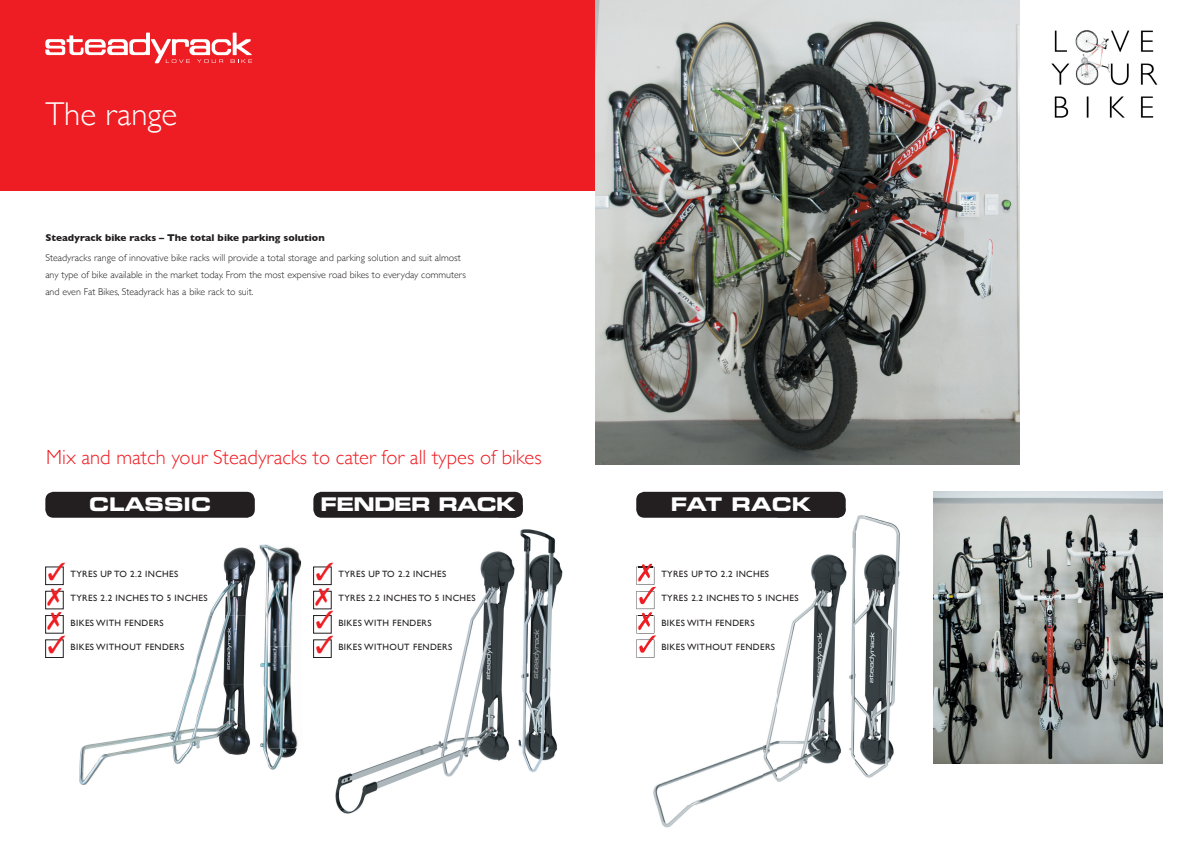
<style>
.page{position:relative;width:1191px;height:842px;background:#fff}
.page>*{position:absolute;margin:0;border:0;box-sizing:border-box;transform-origin:0 0}
.t1{font:300 33px "Gill Sans";color:#fff}
.t2{font:300 20.5px "Gill Sans";color:#ee1d23}
.t3{font:18.8px "Eurostile Bold Extended Two";letter-spacing:-.04em;color:#fff}
.t4{font:18.8px "Eurostile Bold Extended Two";color:#fff}
.t5{font:300 10px/17px "Gill Sans";color:#231f20}
.t6{font:700 10px "Gill Sans";color:#231f20}
.t7{font:9.1px "Gill Sans";letter-spacing:.04em;color:#231f20}
</style>
<div class="page">
<div style="left:0;top:0;width:595px;height:190px;background:#ee1d23"></div>
<svg style="left:45px;top:33px;width:207px;height:30px"></svg>
<img style="left:1051px;top:30px;width:107px;height:88px">
<div style="left:45px;top:492px;width:210px;height:26px;background:#231f20;border-radius:8px"></div>
<div style="left:313px;top:492px;width:210px;height:26px;background:#231f20;border-radius:8px"></div>
<div style="left:636px;top:492px;width:209px;height:26px;background:#231f20;border-radius:8px"></div>
<img style="left:54px;top:547px;width:202px;height:207px">
<img style="left:79px;top:754px;width:164px;height:31px">
<img style="left:259px;top:544px;width:43px;height:102px">
<img style="left:267px;top:646px;width:31px;height:124px">
<img style="left:259px;top:546px;width:8px;height:214px">
<img style="left:520px;top:529px;width:43px;height:77px">
<img style="left:521px;top:606px;width:36px;height:167px">
<img style="left:498px;top:504px;width:25px;height:14px">
<img style="left:498px;top:504px;width:17px;height:7px">
<img style="left:432px;top:551px;width:66px;height:195px">
<img style="left:335px;top:746px;width:163px;height:67px">
<img style="left:498px;top:546px;width:23px;height:215px">
<div style="left:45px;top:567px;width:18px;height:18px;border:1px solid #231f20"></div>
<div style="left:313px;top:567px;width:18px;height:18px;border:1px solid #231f20"></div>
<div style="left:45px;top:591px;width:18px;height:18px;border:1px solid #231f20"></div>
<div style="left:313px;top:591px;width:18px;height:18px;border:1px solid #231f20"></div>
<svg style="left:636px;top:591px;width:3px;height:18px"></svg>
<div style="left:45px;top:615px;width:18px;height:18px;border:1px solid #231f20"></div>
<div style="left:45px;top:640px;width:18px;height:18px;border:1px solid #231f20"></div>
<div style="left:313px;top:615px;width:18px;height:18px;border:1px solid #231f20"></div>
<div style="left:313px;top:640px;width:18px;height:18px;border:1px solid #231f20"></div>
<svg style="left:636px;top:640px;width:3px;height:18px"></svg>
<img style="left:595px;top:0;width:424px;height:465px">
<img style="left:933px;top:492px;width:229px;height:271px">
<img style="left:639px;top:564px;width:138px;height:264px">
<img style="left:639px;top:604px;width:15px;height:5px">
<img style="left:639px;top:653px;width:15px;height:5px">
<img style="left:639px;top:563px;width:13px;height:4px">
<svg style="left:636px;top:567px;width:18px;height:18px"></svg>
<img style="left:639px;top:587px;width:17px;height:17px">
<img style="left:639px;top:591px;width:15px;height:13px">
<img style="left:639px;top:612px;width:13px;height:3px">
<svg style="left:636px;top:615px;width:18px;height:18px"></svg>
<img style="left:639px;top:635px;width:17px;height:18px">
<img style="left:639px;top:640px;width:15px;height:13px">
<img style="left:845px;top:508px;width:55px;height:69px">
<img style="left:855px;top:577px;width:44px;height:201px">
<img style="left:777px;top:511px;width:68px;height:7px">
<img style="left:777px;top:508px;width:34px;height:3px">
<img style="left:777px;top:549px;width:78px;height:233px">
<svg style="left:48px;top:562px;width:17px;height:18px"></svg>
<svg style="left:316px;top:566px;width:16px;height:14px"></svg>
<svg style="left:47px;top:587px;width:14px;height:19px"></svg>
<svg style="left:47px;top:612px;width:18px;height:41px"></svg>
<svg style="left:315px;top:590px;width:17px;height:63px"></svg>
<h1 class="t1" style="left:45px;top:88px;width:134px">The range</h1>
<p class="t6" style="left:45px;top:230px;width:281px">Steadyrack bike racks – The total bike parking solution</p>
<p class="t5" style="left:45px;top:249px;width:422px">Steadyracks range of innovative bike racks will provide a total storage and parking solution and suit almost any type of bike available in the market today. From the most expensive road bikes to everyday commuters and even Fat Bikes, Steadyrack has a bike rack to suit.</p>
<h2 class="t2" style="left:46px;top:441px;width:497px">Mix and match your Steadyracks to cater for all types of bikes</h2>
<h3 class="t4" style="left:89px;top:491px;width:123px">CLASSIC</h3>
<h3 class="t3" style="left:320px;top:491px;width:197px">FENDER RACK</h3>
<h3 class="t3" style="left:671px;top:491px;width:142px">FAT RACK</h3>
<p class="t7" style="left:71px;top:569px;width:109px">TYRES UP TO 2.2 INCHES</p>
<p class="t7" style="left:71px;top:593px;width:139px">TYRES 2.2 INCHES TO 5 INCHES</p>
<p class="t7" style="left:71px;top:617px;width:95px">BIKES WITH FENDERS</p>
<p class="t7" style="left:71px;top:641px;width:115px">BIKES WITHOUT FENDERS</p>
<p class="t7" style="left:338px;top:569px;width:109px">TYRES UP TO 2.2 INCHES</p>
<p class="t7" style="left:338px;top:593px;width:139px">TYRES 2.2 INCHES TO 5 INCHES</p>
<p class="t7" style="left:338px;top:617px;width:95px">BIKES WITH FENDERS</p>
<p class="t7" style="left:338px;top:641px;width:115px">BIKES WITHOUT FENDERS</p>
<p class="t7" style="left:661px;top:569px;width:109px">TYRES UP TO 2.2 INCHES</p>
<p class="t7" style="left:661px;top:593px;width:139px">TYRES 2.2 INCHES TO 5 INCHES</p>
<p class="t7" style="left:661px;top:617px;width:95px">BIKES WITH FENDERS</p>
<p class="t7" style="left:661px;top:641px;width:115px">BIKES WITHOUT FENDERS</p>
</div>
